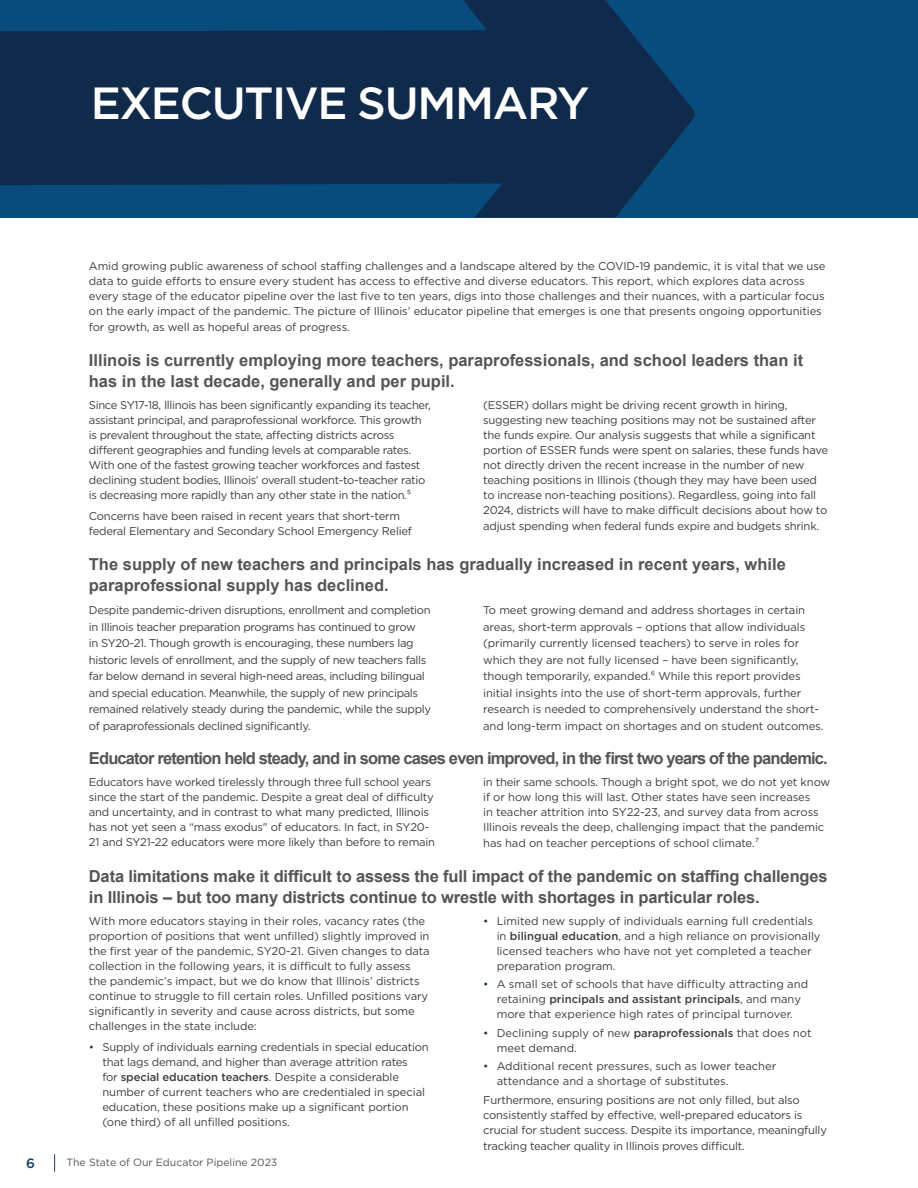
<style>
.page{position:relative;width:918px;height:1188px;background:#fff}
.page>*{position:absolute;margin:0;border:0;box-sizing:border-box;transform-origin:0 0}
.t1{font:500 45px "Gotham";letter-spacing:-.03em;color:#fff}
.t2{font:700 16.5px/21px "Arial";letter-spacing:-.01em;color:#545557}
.t3{font:700 16.5px "Arial";letter-spacing:-.05em;color:#545557}
.t4{font:500 13.5px "Gotham";color:#1a3d66}
.t5{font:11.25px/15px "Gotham";letter-spacing:-.02em;color:#3c3d3f}
.t6{font:11.25px/15px "Gotham";color:#3c3d3f}
.t7{font:10.5px "Gotham";color:#545557}
.s1{color:#1a3d66}
.s2{font-weight:500}
</style>
<div class="page">
<svg style="left:54px;top:1154px;width:1px;height:18px"></svg>
<div style="left:0;top:0;width:918px;height:218px;background:#084c7e"></div>
<svg style="left:0;top:0;width:695px;height:218px;fill:#0f2a4b"></svg>
<h1 class="t1" style="left:91px;top:74px;width:500px">EXECUTIVE SUMMARY</h1>
<p class="t5" style="left:89px;top:258px;width:738px">Amid growing public awareness of school staffing challenges and a landscape altered by the COVID-19 pandemic, it is vital that we use data to guide efforts to ensure every student has access to effective and diverse educators. This report, which explores data across every stage of the educator pipeline over the last five to ten years, digs into those challenges and their nuances, with a particular focus on the early impact of the pandemic. The picture of Illinois’ educator pipeline that emerges is one that presents ongoing opportunities</p>
<p class="t5" style="left:89px;top:320px;width:262px">for growth, as well as hopeful areas of progress.</p>
<h2 class="t2" style="left:89px;top:350px;width:716px">Illinois is currently employing more teachers, paraprofessionals, and school leaders than it has in the last decade, generally and per pupil.</h2>
<p class="t5" style="left:89px;top:397px;width:344px">Since SY17-18, Illinois has been significantly expanding its teacher, assistant principal, and paraprofessional workforce. This growth is prevalent throughout the state, affecting districts across different geographies and funding levels at comparable rates.<br>With one of the fastest growing teacher workforces and fastest declining student bodies, Illinois’ overall student-to-teacher ratio is decreasing more rapidly than any other state in the nation.⁵</p>
<p class="t5" style="left:89px;top:509px;width:325px">Concerns have been raised in recent years that short-term federal Elementary and Secondary School Emergency Relief</p>
<p class="t5" style="left:483px;top:397px;width:346px">(ESSER) dollars might be driving recent growth in hiring, suggesting new teaching positions may not be sustained after the funds expire. Our analysis suggests that while a significant portion of ESSER funds were spent on salaries, these funds have not directly driven the recent increase in the number of new teaching positions in Illinois (though they may have been used to increase non-teaching positions). Regardless, going into fall 2024, districts will have to make difficult decisions about how to</p>
<p class="t5" style="left:483px;top:518px;width:338px">adjust spending when federal funds expire and budgets shrink.</p>
<h2 class="t2" style="left:89px;top:554px;width:698px">The supply of new teachers and principals has gradually increased in recent years, while paraprofessional supply has declined.</h2>
<p class="t5" style="left:89px;top:602px;width:344px;line-height:16.5px">Despite pandemic-driven disruptions, enrollment and completion in Illinois teacher preparation programs has continued to grow<br>in SY20-21. Though growth is encouraging, these numbers lag historic levels of enrollment, and the supply of new teachers falls far below demand in several high-need areas, including bilingual and special education. Meanwhile, the supply of new principals remained relatively steady during the pandemic, while the supply of paraprofessionals declined significantly.</p>
<p class="t5" style="left:483px;top:602px;width:342px;line-height:16.5px">To meet growing demand and address shortages in certain areas, short-term approvals – options that allow individuals (primarily currently licensed teachers) to serve in roles for which they are not fully licensed – have been significantly, though temporarily, expanded.⁶ While this report provides initial insights into the use of short-term approvals, further research is needed to comprehensively understand the short&shy;and long-term impact on shortages and on student outcomes.</p>
<h2 class="t3" style="left:89px;top:747px;width:740px">Educator retention held steady, and in some cases even improved, in the first two years of the pandemic.</h2>
<p class="t5" style="left:89px;top:774px;width:348px">Educators have worked tirelessly through three full school years since the start of the pandemic. Despite a great deal of difficulty and uncertainty, and in contrast to what many predicted, Illinois has not yet seen a “mass exodus" of educators. In fact, in SY20- 21 and SY21-22 educators were more likely than before to remain</p>
<p class="t5" style="left:483px;top:774px;width:349px">in their same schools. Though a bright spot, we do not yet know if or how long this will last. Other states have seen increases<br>in teacher attrition into SY22-23, and survey data from across Illinois reveals the deep, challenging impact that the pandemic</p>
<p class="t5" style="left:483px;top:836px;width:277px">has had on teacher perceptions of school climate.⁷</p>
<h2 class="t2" style="left:89px;top:866px;width:740px">Data limitations make it difficult to assess the full impact of the pandemic on staffing challenges in Illinois – but too many districts continue to wrestle with shortages in particular roles.</h2>
<p class="t5" style="left:89px;top:913px;width:342px">With more educators staying in their roles, vacancy rates (the proportion of positions that went unfilled) slightly improved in the first year of the pandemic, SY20-21. Given changes to data collection in the following years, it is difficult to fully assess the pandemic’s impact, but we do know that Illinois’ districts continue to struggle to fill certain roles. Unfilled positions vary significantly in severity and cause across districts, but some challenges in the state include:</p>
<p class="t5" style="left:102px;top:1040px;width:328px;text-indent:-14px"><span class="s1">•</span> Supply of individuals earning credentials in special education that lags demand, and higher than average attrition rates<br>for <span class="s2">special education teachers</span>. Despite a considerable number of current teachers who are credentialed in special education, these positions make up a significant portion (one third) of all unfilled positions.</p>
<p class="t6" style="left:497px;top:913px;width:325px;text-indent:-14px"><span class="s1">•</span> Limited new supply of individuals earning full credentials in <span class="s2">bilingual education</span>, and a high reliance on provisionally licensed teachers who have not yet completed a teacher preparation program.</p>
<p class="t6" style="left:483px;top:976px;width:327px;text-align:center"><span class="s1">•</span> A small set of schools that have difficulty attracting and retaining <span class="s2">principals and assistant principals</span>, and many more that experience high rates of principal turnover.</p>
<p class="t6" style="left:497px;top:1025px;width:317px;text-indent:-14px"><span class="s1">•</span> Declining supply of new <span class="s2">paraprofessionals</span> that does not meet demand.</p>
<p class="t6" style="left:497px;top:1058px;width:281px;text-indent:-13px"><span class="s1">•</span> Additional recent pressures, such as lower teacher attendance and a shortage of substitutes.</p>
<p class="t5" style="left:483px;top:1092px;width:345px">Furthermore, ensuring positions are not only filled, but also consistently staffed by effective, well-prepared educators is crucial for student success. Despite its importance, meaningfully</p>
<p class="t5" style="left:483px;top:1138px;width:263px">tracking teacher quality in Illinois proves difficult.</p>
<p class="t4" style="left:26px;top:1154px;width:10px">6</p>
<p class="t7" style="left:67px;top:1156px;width:212px">The State of Our Educator Pipeline 2023</p>
</div>
